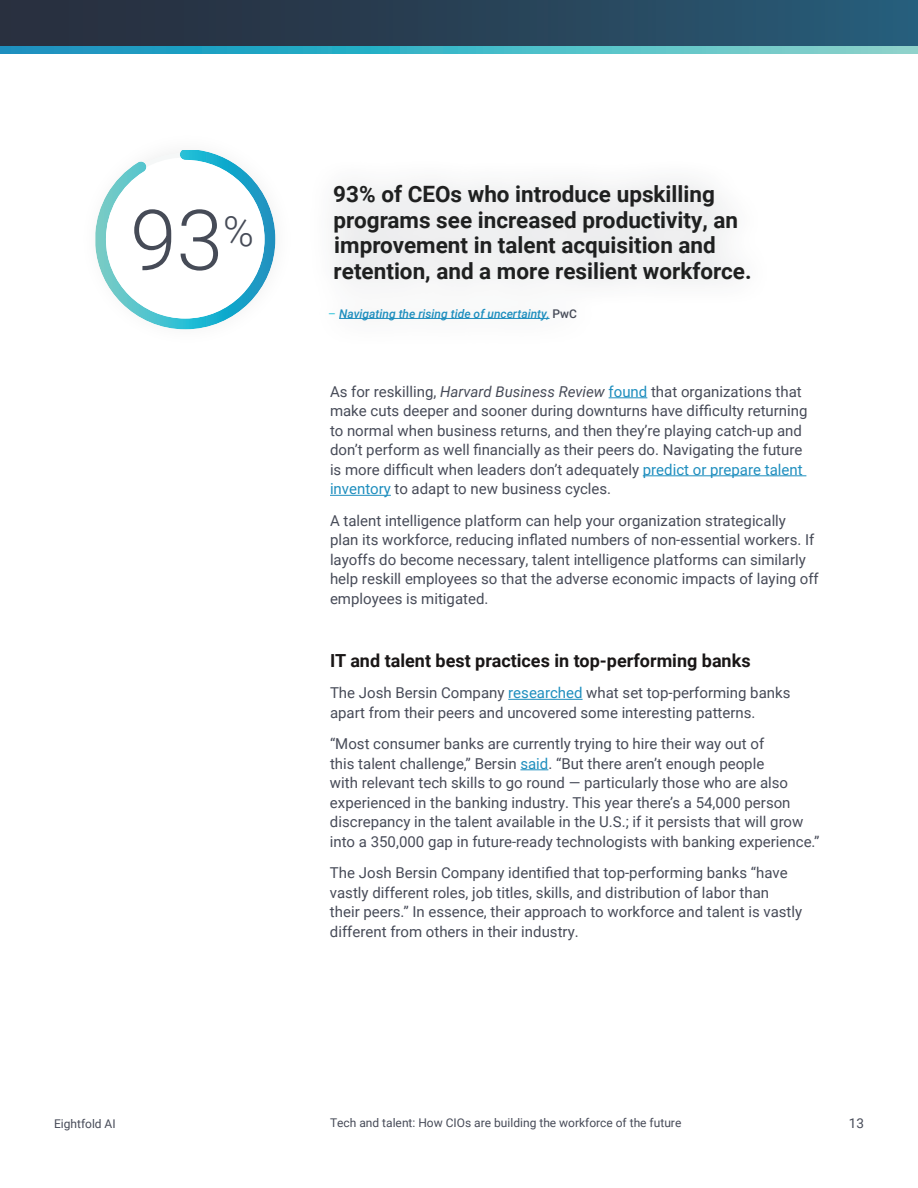
<style>
.page{position:relative;width:918px;height:1188px;background:#fff}
.page>*{position:absolute;margin:0;border:0;box-sizing:border-box;transform-origin:0 0}
.t1{font:300 83.85px "Roboto";color:#464b57}
.t2{font:700 22.5px/25.5px "Roboto";color:#1f2020}
.t3{font:700 18px "Roboto";color:#191616}
.t4{font:15px/19.5px "Roboto";color:#474b58}
.t5{font:13.5px "Roboto";color:#474b58}
.t6{font:12px "Roboto";color:#474b58}
.t7{font:italic 500 12px "Roboto";color:#1e8ebe}
.s1{font-weight:400;font-style:normal;color:#20bfd6}
.s2{font-style:normal;color:#474b58}
.s3{font-style:italic}
.s4{color:#1e8ebe}
</style>
<div class="page">
<div style="left:0;top:0;width:918px;height:54px;background:linear-gradient(to right,#282a38,#275b78)"></div>
<svg style="left:0;top:46px;width:918px;height:8px"></svg>
<hr style="left:609px;top:397px;width:38px;height:1px;background:#1e8ebe">
<hr style="left:643px;top:475px;width:163px;height:1px;background:#1e8ebe">
<hr style="left:330px;top:495px;width:61px;height:1px;background:#1e8ebe">
<hr style="left:508px;top:699px;width:75px;height:1px;background:#1e8ebe">
<svg style="left:520px;top:769px;width:28px;height:1px"></svg>
<div style="left:305px;top:156px;width:470px;height:193px;background:#f8f8f8"></div>
<hr style="left:339px;top:318px;width:211px;height:1px;background:#1e8ebe">
<svg style="left:95px;top:150px;width:180px;height:179px"></svg>
<h1 class="t1" style="left:130px;top:203px;width:125px">93<sup>%</sup></h1>
<h2 class="t2" style="left:333px;top:183px;width:420px">93% of CEOs who introduce upskilling programs see increased productivity, an improvement in talent acquisition and retention, and a more resilient workforce.</h2>
<p class="t7" style="left:328px;top:308px;width:250px"><span class="s1">–</span> Navigating the rising tide of uncertainty, <span class="s2">PwC</span></p>
<p class="t4" style="left:330px;top:383px;width:479px">As for reskilling, <span class="s3">Harvard Business Review</span> <span class="s4">found</span> that organizations that make cuts deeper and sooner during downturns have difficulty returning to normal when business returns, and then they’re playing catch-up and don’t perform as well financially as their peers do. Navigating the future is more difficult when leaders don’t adequately <span class="s4">predict or prepare talent inventory</span> to adapt to new business cycles.</p>
<p class="t4" style="left:330px;top:512px;width:490px">A talent intelligence platform can help your organization strategically<br>plan its workforce, reducing inflated numbers of non-essential workers. If layoffs do become necessary, talent intelligence platforms can similarly help reskill employees so that the adverse economic impacts of laying off employees is mitigated.</p>
<p class="t3" style="left:330px;top:652px;width:422px">IT and talent best practices in top-performing banks</p>
<p class="t4" style="left:330px;top:684px;width:462px">The Josh Bersin Company <span class="s4">researched</span> what set top-performing banks apart from their peers and uncovered some interesting patterns.</p>
<p class="t4" style="left:330px;top:735px;width:491px">“Most consumer banks are currently trying to hire their way out of<br>this talent challenge,” Bersin <span class="s4">said</span>. “But there aren’t enough people<br>with relevant tech skills to go round — particularly those who are also experienced in the banking industry. This year there’s a 54,000 person discrepancy in the talent available in the U.S.; if it persists that will grow into a 350,000 gap in future-ready technologists with banking experience.”</p>
<p class="t4" style="left:330px;top:863px;width:474px">The Josh Bersin Company identified that top-performing banks “have vastly different roles, job titles, skills, and distribution of labor than their peers.” In essence, their approach to workforce and talent is vastly different from others in their industry.</p>
<p class="t6" style="left:54px;top:1118px;width:63px">Eightfold AI</p>
<p class="t6" style="left:330px;top:1118px;width:353px">Tech and talent: How CIOs are building the workforce of the future</p>
<p class="t5" style="left:849px;top:1117px;width:17px">13</p>
</div>
